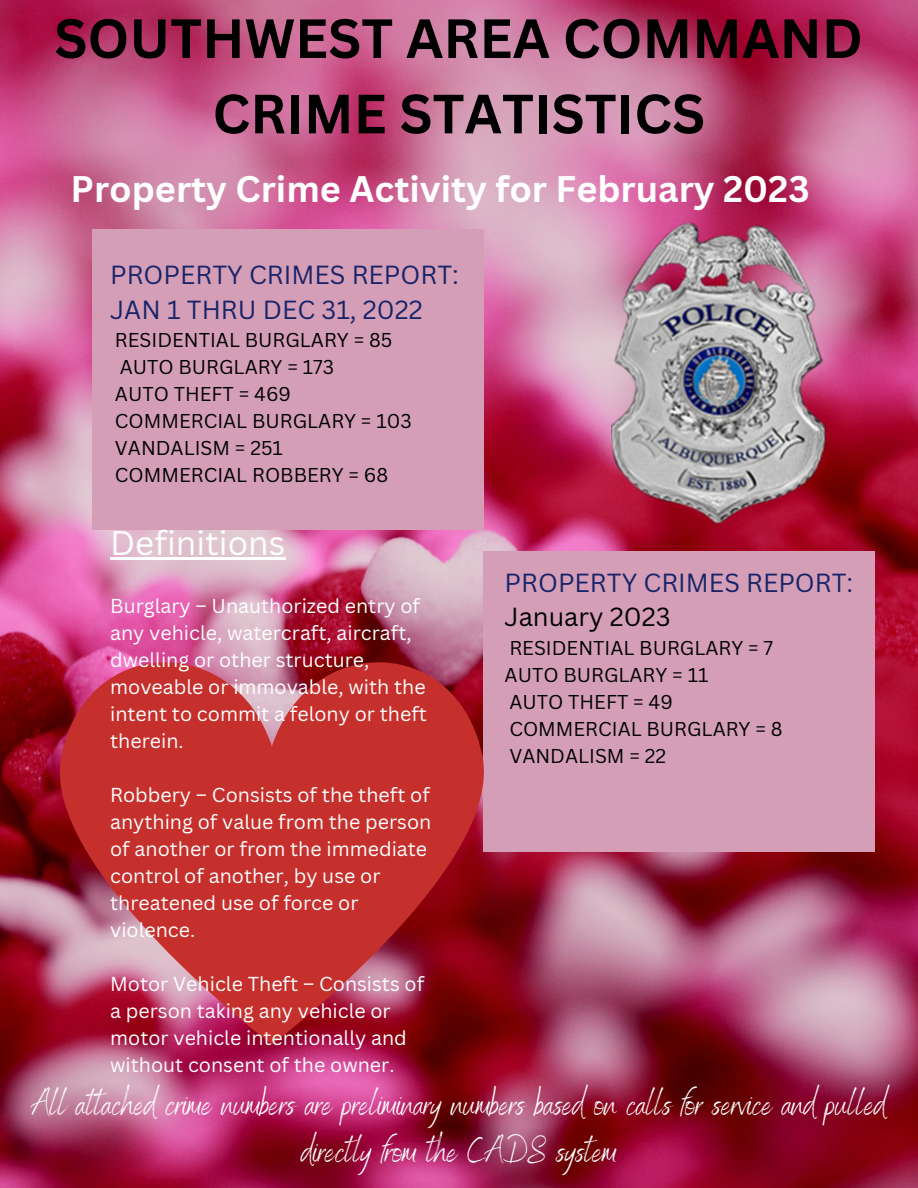
<style>
.page{position:relative;width:918px;height:1188px;background:#fff}
.page>*{position:absolute;margin:0;border:0;box-sizing:border-box;transform-origin:0 0}
.t1{font:700 54px/75.3px "Canva Sans";color:#000;text-align:center}
.t2{font:700 36px "Canva Sans";color:#fff}
.t3{font:34.5px/47.2px "Benedict";color:#fff;text-align:center}
.t4{font:33.15px "Canva Sans";color:#fff}
.t5{font:25.5px/34.8px "Canva Sans";color:#182469}
.t6{font:25.5px "Canva Sans";color:#000}
.t7{font:19.65px/27px "Canva Sans";color:#fff}
.t8{font:19.5px/27px "Canva Sans";color:#000}
</style>
<div class="page">
<img style="left:0;top:0;width:918px;height:1188px">
<img style="left:612px;top:223px;width:214px;height:301px">
<div style="left:92px;top:230px;width:391px;height:299px;background:#d49eb7"></div>
<div style="left:483px;top:552px;width:392px;height:300px;background:#d49eb7"></div>
<svg style="left:40px;top:632px;width:464px;height:413px;background:#b8353f"></svg>
<hr style="left:110px;top:557px;width:175px;height:2px;background:#fff">
<h1 class="t1" style="left:54px;top:-1px;width:810px">SOUTHWEST AREA COMMAND<br>CRIME STATISTICS</h1>
<h2 class="t2" style="left:71px;top:164px;width:741px">Property Crime Activity for February 2023</h2>
<p class="t5" style="left:110px;top:257px;width:350px">PROPERTY CRIMES REPORT:<br>JAN 1 THRU DEC 31, 2022</p>
<p class="t8" style="left:115px;top:326px;width:298px">RESIDENTIAL BURGLARY = 85<br>AUTO BURGLARY = 173<br>AUTO THEFT = 469<br>COMMERCIAL BURGLARY = 103<br>VANDALISM = 251<br>COMMERCIAL ROBBERY = 68</p>
<h3 class="t4" style="left:110px;top:519px;width:177px">Definitions</h3>
<p class="t5" style="left:505px;top:564px;width:350px">PROPERTY CRIMES REPORT:</p>
<p class="t6" style="left:505px;top:599px;width:167px">January 2023</p>
<p class="t8" style="left:505px;top:634px;width:280px">RESIDENTIAL BURGLARY = 7<br>AUTO BURGLARY = 11<br>AUTO THEFT = 49<br>COMMERCIAL BURGLARY = 8<br>VANDALISM = 22</p>
<p class="t7" style="left:110px;top:592px;width:318px">Burglary – Unauthorized entry of any vehicle, watercraft, aircraft, dwelling or other structure, moveable or immovable, with the intent to commit a felony or theft therein.</p>
<p class="t7" style="left:110px;top:781px;width:323px">Robbery – Consists of the theft of anything of value from the person of another or from the immediate control of another, by use or threatened use of force or violence.</p>
<p class="t7" style="left:110px;top:970px;width:316px">Motor Vehicle Theft – Consists of a person taking any vehicle or motor vehicle intentionally and without consent of the owner.</p>
<h3 class="t3" style="left:32px;top:1078px;width:855px">All attached crime numbers are preliminary numbers based on calls for service and pulled directly from the CADS system</h3>
</div>
